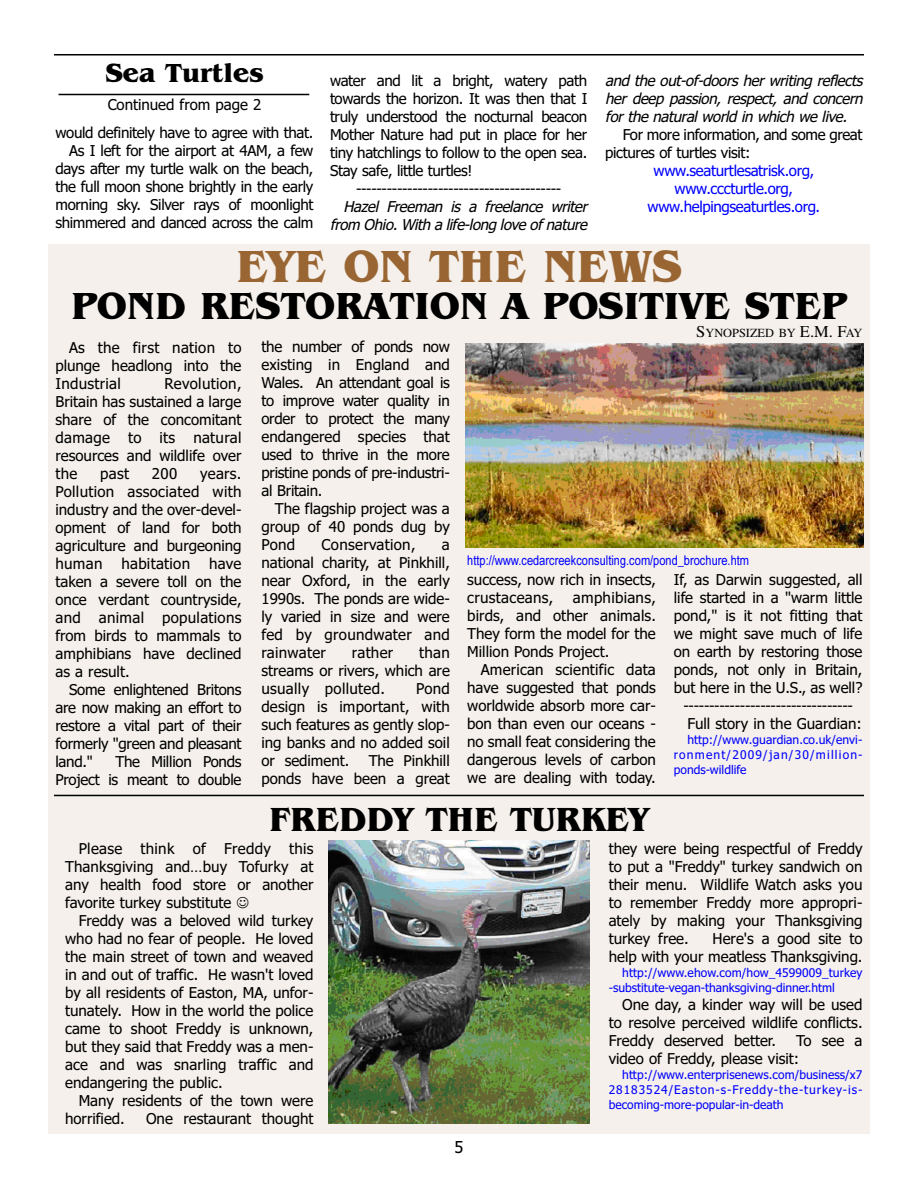
<style>
.page{position:relative;width:918px;height:1188px;background:#fff}
.page>*{position:absolute;margin:0;border:0;box-sizing:border-box;transform-origin:0 0}
.t1{font:46.5px "TT4 BCFO00";color:#963}
.t2{font:39px "TT4 BCFO00";color:#000}
.t3{font:34.65px "TT4 BCFO00";color:#000}
.t4{font:27px "TT4 BCFO00";color:#000}
.t5{font:16.5px "TT4 BDDO00";color:#000}
.t6{font:15px/18px "TT4 BDDO00";color:#000;text-align:justify}
.t7{font:15px/18px "TT4 BDDO00";letter-spacing:-.02em;color:#000;text-align:right}
.t8{font:italic 15px/18px "TT4 BDDO00";letter-spacing:-.02em;color:#000;text-align:right}
.t9{font:15px/18px "TT4 BDDO00";letter-spacing:-.02em;color:#00f;text-align:center}
.t10{font:15px "TT4 BDDO00";letter-spacing:.02em;color:#000}
.t11{font:13.5px "TT4 BCBO00";color:#00f}
.t12{font:12.3px "Times";color:#000}
.t13{font:12px/15px "TT4 BDDO00";color:#00f;text-align:justify}
.s1{font-size:16.5px}
.s2{font-family:"TT4 C19 O00"}
</style>
<div class="page">
<div style="left:48px;top:244px;width:822px;height:890px;background:#f5f0eb"></div>
<img style="left:328px;top:841px;width:262px;height:283px">
<img style="left:466px;top:344px;width:398px;height:203px">
<hr style="left:54px;top:795px;width:810px;height:1px;background:#000">
<hr style="left:58px;top:94px;width:251px;height:1px;background:#000">
<hr style="left:54px;top:54px;width:810px;height:2px;background:#000">
<h3 class="t4" style="left:105px;top:63px;width:160px">Sea Turtles</h3>
<p class="t7" style="left:330px;top:73px;width:259px">water and lit a bright, watery path</p>
<p class="t7" style="left:330px;top:91px;width:259px">towards the horizon. It was then that I</p>
<p class="t7" style="left:330px;top:109px;width:259px">truly understood the nocturnal beacon</p>
<p class="t7" style="left:330px;top:127px;width:259px">Mother Nature had put in place for her</p>
<p class="t7" style="left:330px;top:145px;width:259px">tiny hatchlings to follow to the open sea.</p>
<p class="t7" style="left:330px;top:163px;width:144px">Stay safe, little turtles!</p>
<p class="t6" style="left:356px;top:181px;width:207px">----------------------------------------</p>
<p class="t8" style="left:330px;top:199px;width:262px">Hazel Freeman is a freelance writer from Ohio.With a life-long love of nature</p>
<p class="t6" style="left:108px;top:97px;width:155px">Continued from page 2</p>
<p class="t7" style="left:56px;top:125px;width:260px">would definitely have to agree with that.<br>As I left for the airport at 4AM, a few days after my turtle walk on the beach, the full moon shone brightly in the early morning sky. Silver rays of moonlight shimmered and danced across the calm</p>
<p class="t8" style="left:605px;top:73px;width:262px;text-align:justify">and the out-of-doors her writing reflects her deep passion, respect, and concern for the natural world in which we live.</p>
<p class="t7" style="left:605px;top:127px;width:259px;text-align:left;text-indent:18px">For more information, and some great pictures of turtles visit:</p>
<p class="t9" style="left:648px;top:163px;width:174px">www.seaturtlesatrisk.org, www.cccturtle.org, www.helpingseaturtles.org.</p>
<h1 class="t1" style="left:236px;top:250px;width:448px">EYE ON THE NEWS</h1>
<h2 class="t2" style="left:71px;top:291px;width:777px">POND RESTORATION A POSITIVE STEP</h2>
<p class="t12" style="left:696px;top:328px;width:168px"><span class="s1">S</span>YNOPSIZED BY <span class="s1">E.M. F</span>AY</p>
<p class="t6" style="left:56px;top:340px;width:187px;text-indent:14px">As the first nation to plunge headlong into the Industrial</p>
<p class="t6" style="left:56px;top:376px;width:188px;text-indent:109px">Revolution, Britain has sustained a large share of the concomitant damage to its natural resources and wildlife over the</p>
<p class="t6" style="left:100px;top:466px;width:30px">past</p>
<p class="t6" style="left:152px;top:466px;width:27px">200</p>
<p class="t6" style="left:56px;top:466px;width:187px;text-indent:145px">years.<br>Pollution associated with industry and the over-devel&shy;opment of land for both agriculture and burgeoning human</p>
<p class="t6" style="left:56px;top:556px;width:188px;text-indent:154px">have taken a severe toll on the once verdant countryside, and animal populations from birds to mammals to amphibians have declined as a result.</p>
<p class="t6" style="left:56px;top:682px;width:188px;text-indent:14px">Some enlightened Britons are now making an effort to restore a vital part of their formerly "green and pleasant land."</p>
<p class="t10" style="left:121px;top:557px;width:70px">habitation</p>
<p class="t6" style="left:56px;top:754px;width:188px;text-align:right">The Million Ponds<br>Project is meant to double</p>
<p class="t6" style="left:261px;top:339px;width:190px">the number of ponds now existing in England and Wales. An attendant goal is to improve water quality in order to protect the many endangered species that used to thrive in the more pristine ponds of pre-industri&shy;al Britain.</p>
<p class="t6" style="left:261px;top:501px;width:190px;text-indent:14px">The flagship project was a group of 40 ponds dug by Pond</p>
<p class="t10" style="left:322px;top:539px;width:95px">Conservation,</p>
<p class="t6" style="left:261px;top:537px;width:190px;text-indent:180px">a national charity, at Pinkhill, near Oxford, in the early 1990s. The ponds are wide&shy;ly varied in size and were fed by groundwater and rainwater</p>
<p class="t6" style="left:261px;top:645px;width:190px;text-indent:158px">than streams or rivers, which are usually polluted.</p>
<p class="t6" style="left:352px;top:645px;width:43px">rather</p>
<p class="t6" style="left:261px;top:681px;width:190px;text-indent:155px">Pond design is important, with such features as gently slop&shy;ing banks and no added soil or sediment.</p>
<p class="t6" style="left:261px;top:753px;width:190px;text-align:right">The Pinkhill<br>ponds have been a great</p>
<p class="t11" style="left:467px;top:555px;width:283px">http://www.cedarcreekconsulting.com/pond_brochure.htm</p>
<p class="t6" style="left:467px;top:572px;width:190px">success, now rich in insects, crustaceans,</p>
<p class="t6" style="left:467px;top:590px;width:190px;text-indent:106px">amphibians, birds, and other animals.<br>They form the model for the Million Ponds Project.</p>
<p class="t6" style="left:467px;top:662px;width:190px;text-indent:14px">American scientific data have suggested that ponds worldwide absorb more car&shy;bon than even our oceans - no small feat considering the dangerous levels of carbon we are dealing with today.</p>
<p class="t6" style="left:674px;top:572px;width:190px">If, as Darwin suggested, all</p>
<p class="t6" style="left:674px;top:590px;width:190px">life started in a "warm little</p>
<p class="t6" style="left:674px;top:608px;width:190px">pond," is it not fitting that</p>
<p class="t6" style="left:674px;top:626px;width:190px">we might save much of life</p>
<p class="t6" style="left:674px;top:644px;width:190px">on earth by restoring those</p>
<p class="t6" style="left:674px;top:662px;width:190px">ponds, not only in Britain,</p>
<p class="t6" style="left:674px;top:680px;width:190px">but here in the U.S., as well?</p>
<p class="t6" style="left:684px;top:698px;width:171px">---------------------------------</p>
<p class="t6" style="left:687px;top:716px;width:176px">Full story in the Guardian:</p>
<p class="t13" style="left:674px;top:733px;width:190px;text-indent:14px">http://www.guardian.co.uk/envi&shy;ronment/2009/jan/30/million&shy;ponds-wildlife</p>
<h3 class="t3" style="left:269px;top:807px;width:381px">FREDDY THE TURKEY</h3>
<p class="t6" style="left:65px;top:841px;width:250px;text-indent:14px">Please think of Freddy this Thanksgiving and…buy Tofurky at any health food store or another favorite turkey substitute <span class="s2">☺</span></p>
<p class="t6" style="left:65px;top:913px;width:250px;text-indent:14px">Freddy was a beloved wild turkey who had no fear of people. He loved the main street of town and weaved in and out of traffic. He wasn't loved by all residents of Easton, MA, unfor&shy;tunately. How in the world the police came to shoot Freddy is unknown, but they said that Freddy was a men&shy;ace and was snarling traffic and endangering the public.</p>
<p class="t6" style="left:65px;top:1093px;width:250px;text-indent:14px">Many residents of the town were horrified.</p>
<p class="t6" style="left:146px;top:1111px;width:169px">One restaurant thought</p>
<p class="t5" style="left:454px;top:1140px;width:11px">5</p>
<p class="t6" style="left:609px;top:841px;width:255px">they were being respectful of Freddy to put a "Freddy" turkey sandwich on their menu. Wildlife Watch asks you to remember Freddy more appropri&shy;ately by making your Thanksgiving turkey free.</p>
<p class="t6" style="left:609px;top:931px;width:255px;text-align:right">Here's a good site to<br>help with your meatless Thanksgiving.</p>
<p class="t13" style="left:609px;top:966px;width:255px;text-indent:14px">http://www.ehow.com/how_4599009_turkey -substitute-vegan-thanksgiving-dinner.html</p>
<p class="t6" style="left:609px;top:997px;width:255px;text-indent:14px">One day, a kinder way will be used to resolve perceived wildlife conflicts.<br>Freddy deserved better.</p>
<p class="t6" style="left:609px;top:1033px;width:255px;text-indent:188px">To see a video of Freddy, please visit:</p>
<p class="t13" style="left:609px;top:1068px;width:255px;text-indent:14px">http://www.enterprisenews.com/business/x7<br>28183524/Easton-s-Freddy-the-turkey-is&shy;becoming-more-popular-in-death</p>
</div>
